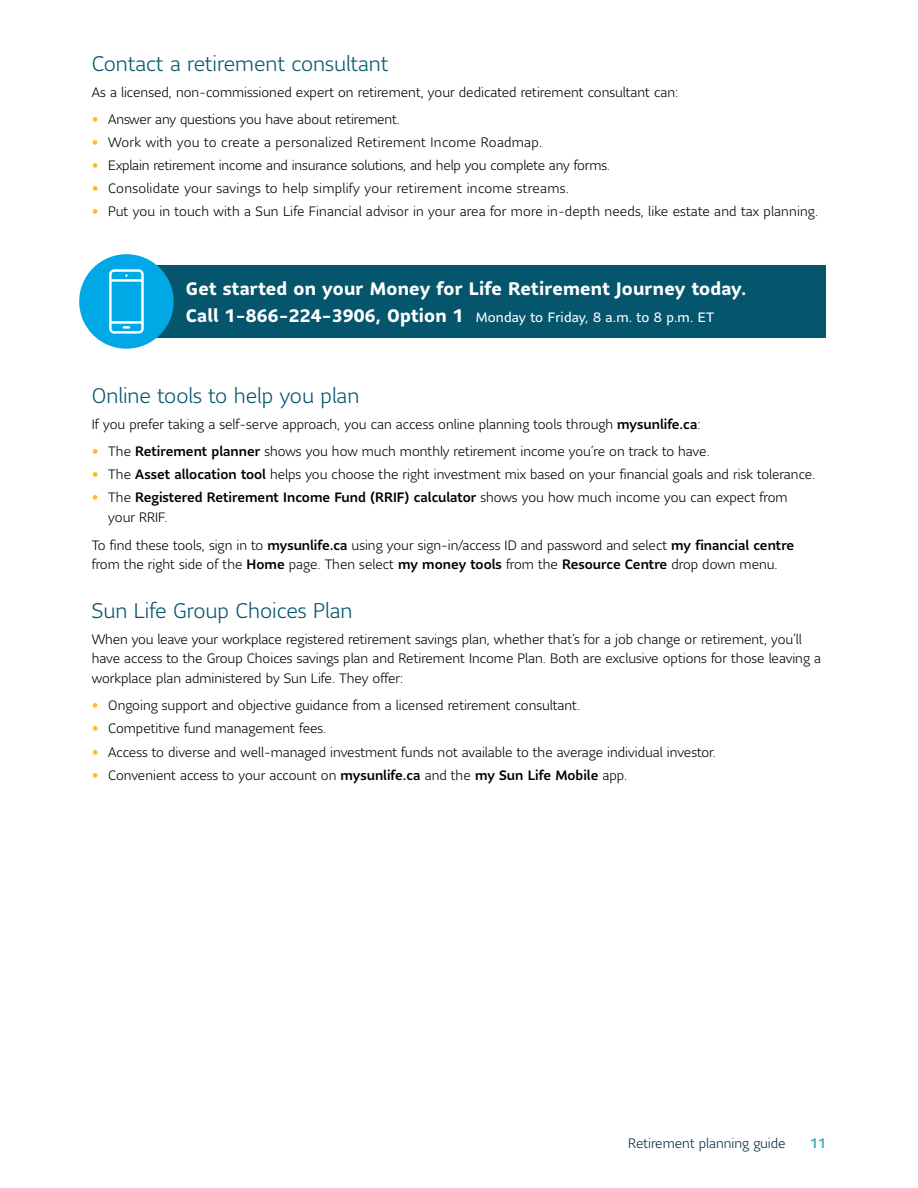
<style>
.page{position:relative;width:918px;height:1188px;background:#fff}
.page>*{position:absolute;margin:0;border:0;box-sizing:border-box;transform-origin:0 0}
.H2_-_Subhead{font:300 21px "Sun Life Sans";color:#05566d}
.P_-_Body{font:700 18px "Sun Life Sans";letter-spacing:.01em;color:#fff}
.P_-_Body-2{font:300 13.5px/19.5px "Sun Life Sans";color:#000}
.P_-_Body-3{font:300 13.5px "Sun Life Sans";letter-spacing:.02em;color:#000}
.P_-_Body-4{font:13.5px "Sun Life Sans";letter-spacing:.01em;color:#fff}
.t1{font:300 13.5px "Sun Life Sans";color:#002d3d}
.t2{font:500 13.5px "Sun Life Sans";color:#3dadb9}
.s1{color:#febe10}
.s2{font-weight:700;font-size:18px}
.s3{font-weight:500}
</style>
<div class="page">
<div style="left:145px;top:265px;width:681px;height:73px;background:#05566d"></div>
<div style="left:79px;top:254px;width:95px;height:95px;background:#00a8e5;border-radius:50%"></div>
<svg style="left:109px;top:269px;width:35px;height:65px"></svg>
<h2 class="H2_-_Subhead" style="left:92px;top:49px;width:298px">Contact a retirement consultant</h2>
<p class="P_-_Body-2" style="left:92px;top:82px;width:588px">As a licensed, non-commissioned expert on retirement, your dedicated retirement consultant can:</p>
<p class="P_-_Body-2" style="left:92px;top:110px;width:310px"><span class="s1">•</span> Answer any questions you have about retirement.</p>
<p class="P_-_Body-3" style="left:92px;top:134px;width:452px"><span class="s1">•</span> Work with you to create a personalized Retirement Income Roadmap.</p>
<p class="P_-_Body-2" style="left:92px;top:156px;width:520px"><span class="s1">•</span> Explain retirement income and insurance solutions, and help you complete any forms.</p>
<p class="P_-_Body-3" style="left:92px;top:180px;width:478px"><span class="s1">•</span> Consolidate your savings to help simplify your retirement income streams.</p>
<p class="P_-_Body-2" style="left:92px;top:202px;width:728px"><span class="s1">•</span> Put you in touch with a Sun Life Financial advisor in your area for more in-depth needs, like estate and tax planning.</p>
<p class="P_-_Body" style="left:186px;top:276px;width:562px">Get started on your Money for Life Retirement Journey today.</p>
<p class="P_-_Body-4" style="left:186px;top:308px;width:530px"><span class="s2">Call 1-866-224-3906, Option 1</span> Monday to Friday, 8 a.m. to 8 p.m. ET</p>
<h2 class="H2_-_Subhead" style="left:92px;top:381px;width:269px">Online tools to help you plan</h2>
<p class="P_-_Body-2" style="left:92px;top:414px;width:610px">If you prefer taking a self-serve approach, you can access online planning tools through <span class="s3">mysunlife.ca</span>:</p>
<p class="P_-_Body-2" style="left:92px;top:442px;width:619px"><span class="s1">•</span> The <span class="s3">Retirement planner</span> shows you how much monthly retirement income you’re on track to have.</p>
<p class="P_-_Body-2" style="left:92px;top:465px;width:725px"><span class="s1">•</span> The <span class="s3">Asset allocation tool</span> helps you choose the right investment mix based on your financial goals and risk tolerance.</p>
<p class="P_-_Body-2" style="left:108px;top:488px;width:681px;text-indent:-16px"><span class="s1">•</span> The <span class="s3">Registered Retirement Income Fund (RRIF) calculator</span> shows you how much income you can expect from your RRIF.</p>
<p class="P_-_Body-2" style="left:92px;top:535px;width:704px">To find these tools, sign in to <span class="s3">mysunlife.ca</span> using your sign-in/access ID and password and select <span class="s3">my financial centre </span>from the right side of the <span class="s3">Home</span> page. Then select <span class="s3">my money tools</span> from the <span class="s3">Resource Centre</span> drop down menu.</p>
<h2 class="H2_-_Subhead" style="left:92px;top:596px;width:262px">Sun Life Group Choices Plan</h2>
<p class="P_-_Body-2" style="left:92px;top:629px;width:731px">When you leave your workplace registered retirement savings plan, whether that’s for a job change or retirement, you’ll have access to the Group Choices savings plan and Retirement Income Plan. Both are exclusive options for those leaving a workplace plan administered by Sun Life. They offer:</p>
<p class="P_-_Body-2" style="left:92px;top:696px;width:490px"><span class="s1">•</span> Ongoing support and objective guidance from a licensed retirement consultant.</p>
<p class="P_-_Body-2" style="left:92px;top:719px;width:236px"><span class="s1">•</span> Competitive fund management fees.</p>
<p class="P_-_Body-2" style="left:92px;top:742px;width:626px"><span class="s1">•</span> Access to diverse and well-managed investment funds not available to the average individual investor.</p>
<p class="P_-_Body-2" style="left:92px;top:765px;width:537px"><span class="s1">•</span> Convenient access to your account on <span class="s3">mysunlife.ca</span> and the <span class="s3">my Sun Life Mobile</span> app.</p>
<p class="t1" style="left:628px;top:1134px;width:159px">Retirement planning guide</p>
<p class="t2" style="left:810px;top:1134px;width:18px">11</p>
</div>
